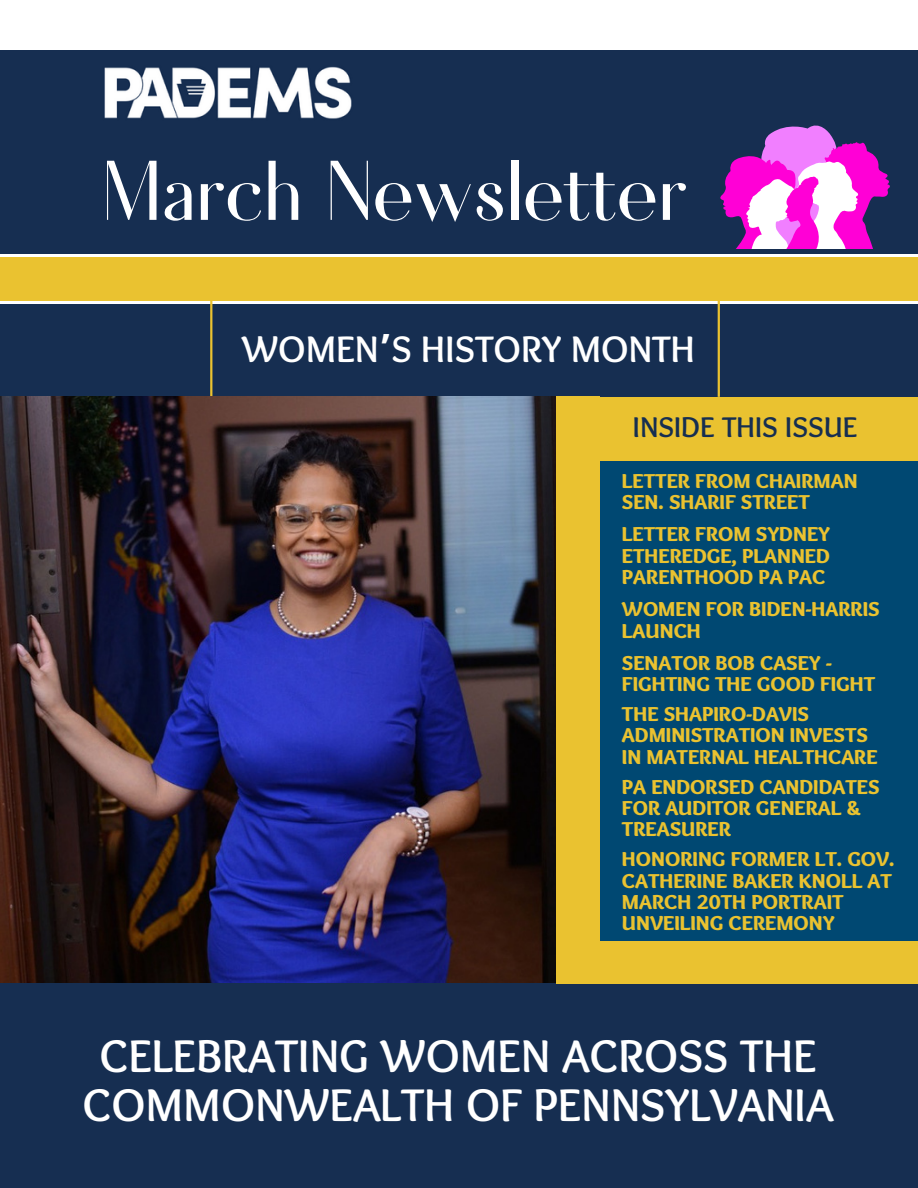
<style>
.page{position:relative;width:918px;height:1188px;background:#fff}
.page>*{position:absolute;margin:0;border:0;box-sizing:border-box;transform-origin:0 0}
.t1{font:113.1px "Fiona";color:#fff}
.t2{font:700 47.55px/48.3px "Sukar";color:#fff;text-align:center}
.t3{font:700 38.4px "Sukar";color:#fff}
.t4{font:700 29.7px "Sukar";color:#162e51}
.t5{font:900 21px/21.3px "Sukar";color:#eac230}
.s1{font-family:"Noto Sans Gurmukhi"}
</style>
<div class="page">
<div style="left:0;top:304px;width:918px;height:884px;background:#162e51"></div>
<div style="left:0;top:257px;width:918px;height:44px;background:#eac230"></div>
<div style="left:0;top:50px;width:918px;height:203px;background:#162e51"></div>
<img style="left:104px;top:66px;width:248px;height:53px">
<hr style="left:718px;top:279px;width:2px;height:118px;background:#eac230">
<hr style="left:210px;top:284px;width:2px;height:113px;background:#eac230">
<div style="left:578px;top:454px;width:340px;height:508px;background:#004872"></div>
<div style="left:556px;top:397px;width:44px;height:576px;background:#eac230"></div>
<div style="left:556px;top:397px;width:362px;height:63px;background:#eac230"></div>
<div style="left:556px;top:941px;width:362px;height:42px;background:#eac230"></div>
<img style="left:0;top:397px;width:556px;height:586px">
<svg style="left:720px;top:125px;width:170px;height:124px"></svg>
<h1 class="t1" style="left:102px;top:129px;width:586px">March Newsletter</h1>
<h3 class="t3" style="left:242px;top:327px;width:455px">WOMEN<span class="s1">’</span>S HISTORY MONTH</h3>
<p class="t4" style="left:633px;top:410px;width:226px">INSIDE THIS ISSUE</p>
<p class="t5" style="left:622px;top:472px;width:237px">LETTER FROM CHAIRMAN<br>SEN. SHARIF STREET</p>
<p class="t5" style="left:622px;top:526px;width:210px;text-align:justify">LETTER FROM SYDNEY ETHEREDGE, PLANNED PARENTHOOD PA PAC</p>
<p class="t5" style="left:622px;top:601px;width:259px">WOMEN FOR BIDEN-HARRIS<br>LAUNCH</p>
<p class="t5" style="left:622px;top:654px;width:255px">SENATOR BOB CASEY -<br>FIGHTING THE GOOD FIGHT</p>
<h4 class="t5" style="left:622px;top:705px;width:188px">THE SHAPIRO-DAVIS</h4>
<p class="t5" style="left:622px;top:727px;width:247px">ADMINISTRATION INVESTS</p>
<p class="t5" style="left:622px;top:748px;width:257px">IN MATERNAL HEALTHCARE</p>
<p class="t5" style="left:622px;top:778px;width:259px">PA ENDORSED CANDIDATES<br>FOR AUDITOR GENERAL &amp;<br>TREASURER</p>
<p class="t5" style="left:622px;top:851px;width:274px">HONORING FORMER LT. GOV.<br>CATHERINE BAKER KNOLL AT<br>MARCH 20TH PORTRAIT<br>UNVEILING CEREMONY</p>
<p class="t2" style="left:83px;top:1037px;width:752px">CELEBRATING WOMEN ACROSS THE<br>COMMONWEALTH OF PENNSYLVANIA</p>
</div>
